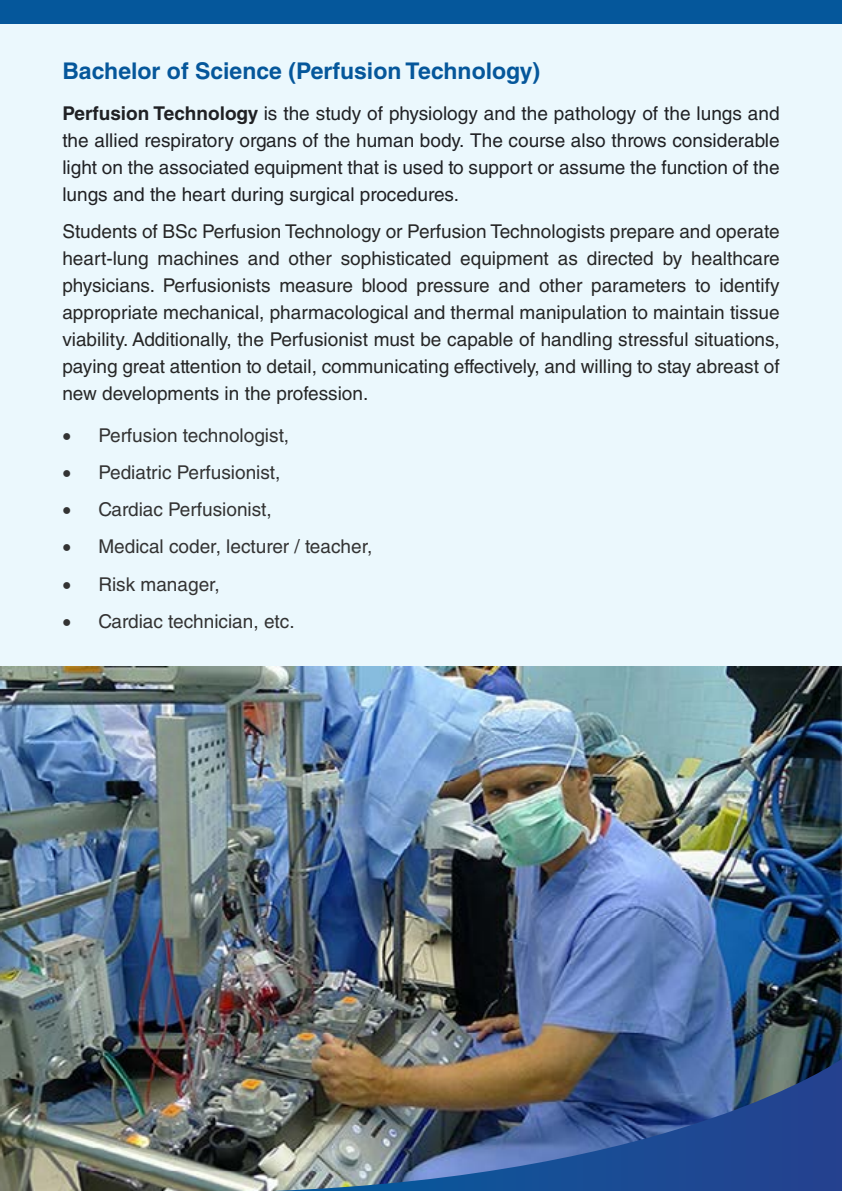
<style>
.page{position:relative;width:842px;height:1191px;background:#ebf8fd}
.page>*{position:absolute;margin:0;border:0;box-sizing:border-box;transform-origin:0 0}
.t1{font:700 23px "Helvetica LT Std";color:#05579b}
.t2{font:19px/27px "Helvetica LT Std";color:#262626;text-align:justify}
.t3{font:19px/27px "Helvetica LT Std";color:#202124;text-align:justify}
.t4{font:19px "Helvetica LT Std";color:#333}
.s1{font-weight:700}
</style>
<div class="page">
<img style="left:0;top:666px;width:842px;height:525px">
<img style="left:272px;top:1058px;width:570px;height:133px">
<div style="left:0;top:0;width:842px;height:24px;background:#05579b"></div>
<p class="t1" style="left:62px;top:57px;width:479px">Bachelor of Science (Perfusion Technology)</p>
<p class="t3" style="left:62px;top:100px;width:719px"><span class="s1">Perfusion Technology</span> is the study of physiology and the pathology of the lungs and the allied respiratory organs of the human body. The course also throws considerable light on the associated equipment that is used to support or assume the function of the lungs and the heart during surgical procedures.</p>
<p class="t2" style="left:62px;top:218px;width:719px">Students of BSc Perfusion Technology or Perfusion Technologists prepare and operate heart-lung machines and other sophisticated equipment as directed by healthcare physicians. Perfusionists measure blood pressure and other parameters to identify appropriate mechanical, pharmacological and thermal manipulation to maintain tissue viability. Additionally, the Perfusionist must be capable of handling stressful situations, paying great attention to detail, communicating effectively, and willing to stay abreast of new developments in the profession.</p>
<p class="t4" style="left:62px;top:424px;width:228px">• Perfusion technologist,</p>
<p class="t4" style="left:62px;top:461px;width:220px">• Pediatric Perfusionist,</p>
<p class="t4" style="left:62px;top:498px;width:211px">• Cardiac Perfusionist,</p>
<p class="t4" style="left:62px;top:535px;width:312px">• Medical coder, lecturer / teacher,</p>
<p class="t4" style="left:62px;top:573px;width:159px">• Risk manager,</p>
<p class="t4" style="left:62px;top:610px;width:234px">• Cardiac technician, etc.</p>
</div>
